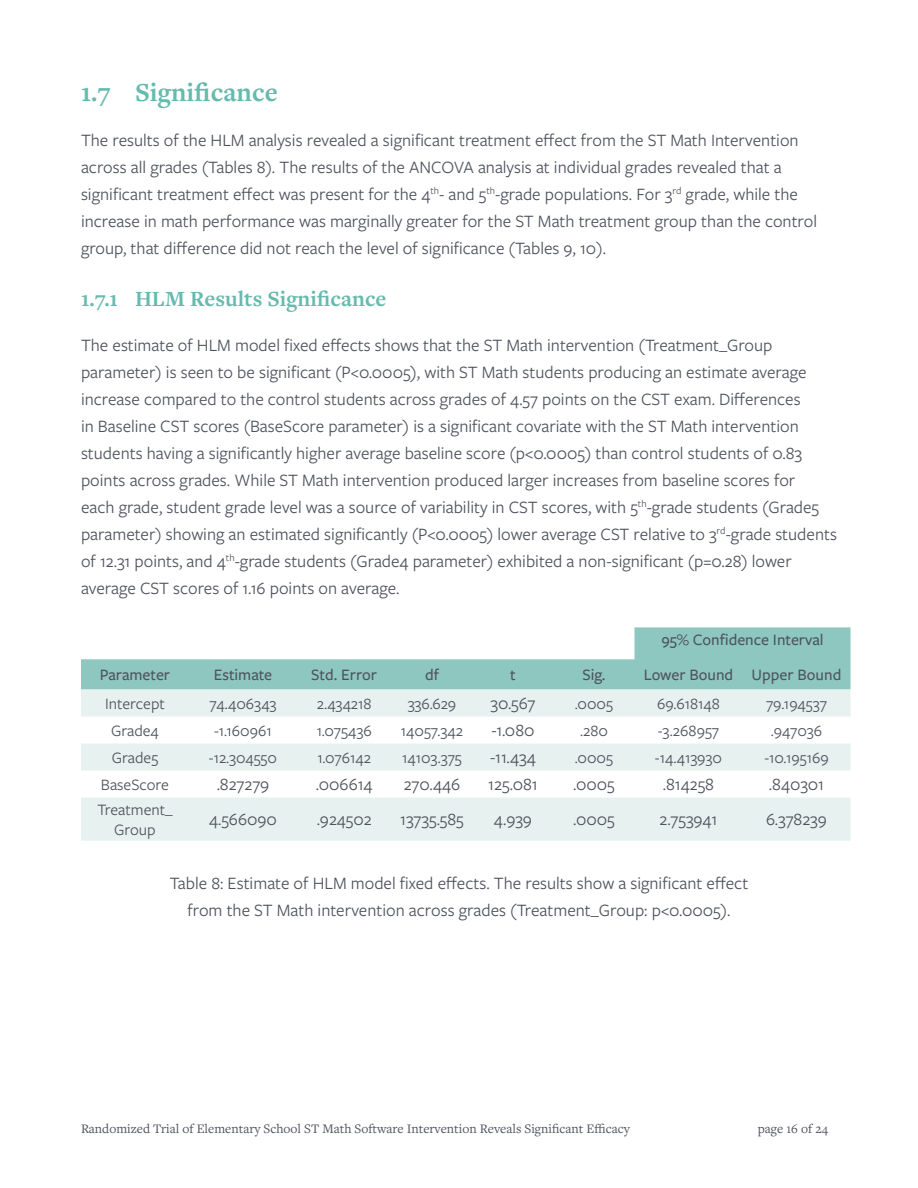
<style>
.page{position:relative;width:918px;height:1188px;background:#fff}
.page>*{position:absolute;margin:0;border:0;box-sizing:border-box;transform-origin:0 0}
.t1{font:700 27px "Freight Text Pro";color:#67baae}
.t2{font:700 22.5px "Freight Text Pro";color:#67baae}
.t3{font:18px/27px "Freight Sans Pro";color:#4e525c}
.t4{font:16.5px/19.8px "Freight Sans Pro";color:#4e525c;text-align:center}
.t5{font:500 16.5px "Freight Sans Pro";color:#4e525c}
.t6{font:13.5px "Freight Text Pro";color:#4e525c}
</style>
<div class="page">
<svg style="left:81px;top:627px;width:769px;height:63px;fill:#8ec7bf"></svg>
<svg style="left:81px;top:690px;width:769px;height:151px;fill:#e7f2f0"></svg>
<p class="t1" style="left:81px;top:74px;width:198px">1.7 Significance</p>
<p class="t3" style="left:81px;top:126px;width:738px">The results of the HLM analysis revealed a significant treatment effect from the ST Math Intervention across all grades (Tables 8). The results of the ANCOVA analysis at individual grades revealed that a significant treatment effect was present for the 4<sup>th</sup>- and 5<sup>th</sup>-grade populations. For 3<sup>rd</sup> grade, while the increase in math performance was marginally greater for the ST Math treatment group than the control group, that difference did not reach the level of significance (Tables 9, 10).</p>
<p class="t2" style="left:81px;top:284px;width:307px">1.7.1 HLM Results Significance</p>
<p class="t3" style="left:81px;top:331px;width:758px">The estimate of HLM model fixed effects shows that the ST Math intervention (Treatment_Group parameter) is seen to be significant (P&lt;0.0005), with ST Math students producing an estimate average increase compared to the control students across grades of 4.57 points on the CST exam. Differences<br>in Baseline CST scores (BaseScore parameter) is a significant covariate with the ST Math intervention students having a significantly higher average baseline score (p&lt;0.0005) than control students of 0.83 points across grades. While ST Math intervention produced larger increases from baseline scores for<br>each grade, student grade level was a source of variability in CST scores, with 5<sup>th</sup>-grade students (Grade5 parameter) showing an estimated significantly (P&lt;0.0005) lower average CST relative to 3<sup>rd</sup>-grade students of 12.31 points, and 4<sup>th</sup>-grade students (Grade4 parameter) exhibited a non-significant (p=0.28) lower average CST scores of 1.16 points on average.</p>
<p class="t5" style="left:661px;top:628px;width:164px">95% Confidence Interval</p>
<p class="t5" style="left:100px;top:664px;width:72px">Parameter</p>
<p class="t5" style="left:214px;top:664px;width:60px">Estimate</p>
<p class="t5" style="left:311px;top:664px;width:68px">Std. Error</p>
<p class="t5" style="left:425px;top:664px;width:15px">df</p>
<p class="t5" style="left:510px;top:664px;width:7px">t</p>
<p class="t5" style="left:582px;top:664px;width:25px">Sig.</p>
<p class="t5" style="left:644px;top:664px;width:91px">Lower Bound</p>
<p class="t5" style="left:752px;top:664px;width:91px">Upper Bound</p>
<p class="t4" style="left:105px;top:693px;width:61px">Intercept</p>
<p class="t4" style="left:209px;top:693px;width:69px">74.406343</p>
<p class="t4" style="left:317px;top:693px;width:56px">2.434218</p>
<p class="t4" style="left:408px;top:693px;width:50px">336.629</p>
<p class="t3" style="left:491px;top:689px;width:46px">30.567</p>
<p class="t4" style="left:575px;top:693px;width:40px">.0005</p>
<p class="t4" style="left:657px;top:693px;width:64px">69.618148</p>
<p class="t4" style="left:766px;top:693px;width:62px">79.194537</p>
<p class="t4" style="left:111px;top:720px;width:49px">Grade4</p>
<p class="t4" style="left:214px;top:720px;width:59px">-1.160961</p>
<p class="t4" style="left:317px;top:720px;width:56px">1.075436</p>
<p class="t4" style="left:401px;top:720px;width:64px">14057.342</p>
<p class="t3" style="left:491px;top:716px;width:45px">-1.080</p>
<p class="t4" style="left:580px;top:720px;width:29px">.280</p>
<p class="t4" style="left:658px;top:720px;width:63px">-3.268957</p>
<p class="t4" style="left:771px;top:720px;width:53px">.947036</p>
<p class="t4" style="left:112px;top:747px;width:48px">Grade5</p>
<p class="t4" style="left:209px;top:747px;width:70px">-12.304550</p>
<p class="t4" style="left:317px;top:747px;width:55px">1.076142</p>
<p class="t4" style="left:402px;top:747px;width:61px">14103.375</p>
<p class="t3" style="left:490px;top:743px;width:47px">-11.434</p>
<p class="t4" style="left:575px;top:747px;width:40px">.0005</p>
<p class="t4" style="left:655px;top:747px;width:69px">-14.413930</p>
<p class="t4" style="left:764px;top:747px;width:66px">-10.195169</p>
<p class="t4" style="left:101px;top:774px;width:70px">BaseScore</p>
<p class="t3" style="left:217px;top:770px;width:54px">.827279</p>
<p class="t3" style="left:316px;top:770px;width:58px">.006614</p>
<p class="t3" style="left:404px;top:770px;width:58px">270.446</p>
<p class="t3" style="left:488px;top:770px;width:51px">125.081</p>
<p class="t3" style="left:573px;top:770px;width:43px">.0005</p>
<p class="t3" style="left:663px;top:770px;width:53px">.814258</p>
<p class="t3" style="left:769px;top:770px;width:57px">.840301</p>
<p class="t4" style="left:97px;top:799px;width:77px">Treatment_<br>Group</p>
<p class="t3" style="left:209px;top:805px;width:69px">4.566090</p>
<p class="t3" style="left:317px;top:805px;width:56px">.924502</p>
<p class="t3" style="left:400px;top:805px;width:65px">13735.585</p>
<p class="t3" style="left:494px;top:805px;width:40px">4.939</p>
<p class="t3" style="left:573px;top:805px;width:43px">.0005</p>
<p class="t3" style="left:659px;top:805px;width:60px">2.753941</p>
<p class="t3" style="left:766px;top:805px;width:62px">6.378239</p>
<p class="t3" style="left:170px;top:869px;width:580px;text-align:center">Table 8: Estimate of HLM model fixed effects. The results show a significant effect from the ST Math intervention across grades (Treatment_Group: p&lt;0.0005).</p>
<p class="t6" style="left:81px;top:1119px;width:550px">Randomized Trial of Elementary School ST Math Software Intervention Reveals Significant Efficacy</p>
<p class="t6" style="left:758px;top:1119px;width:72px">page 16 of 24</p>
</div>
